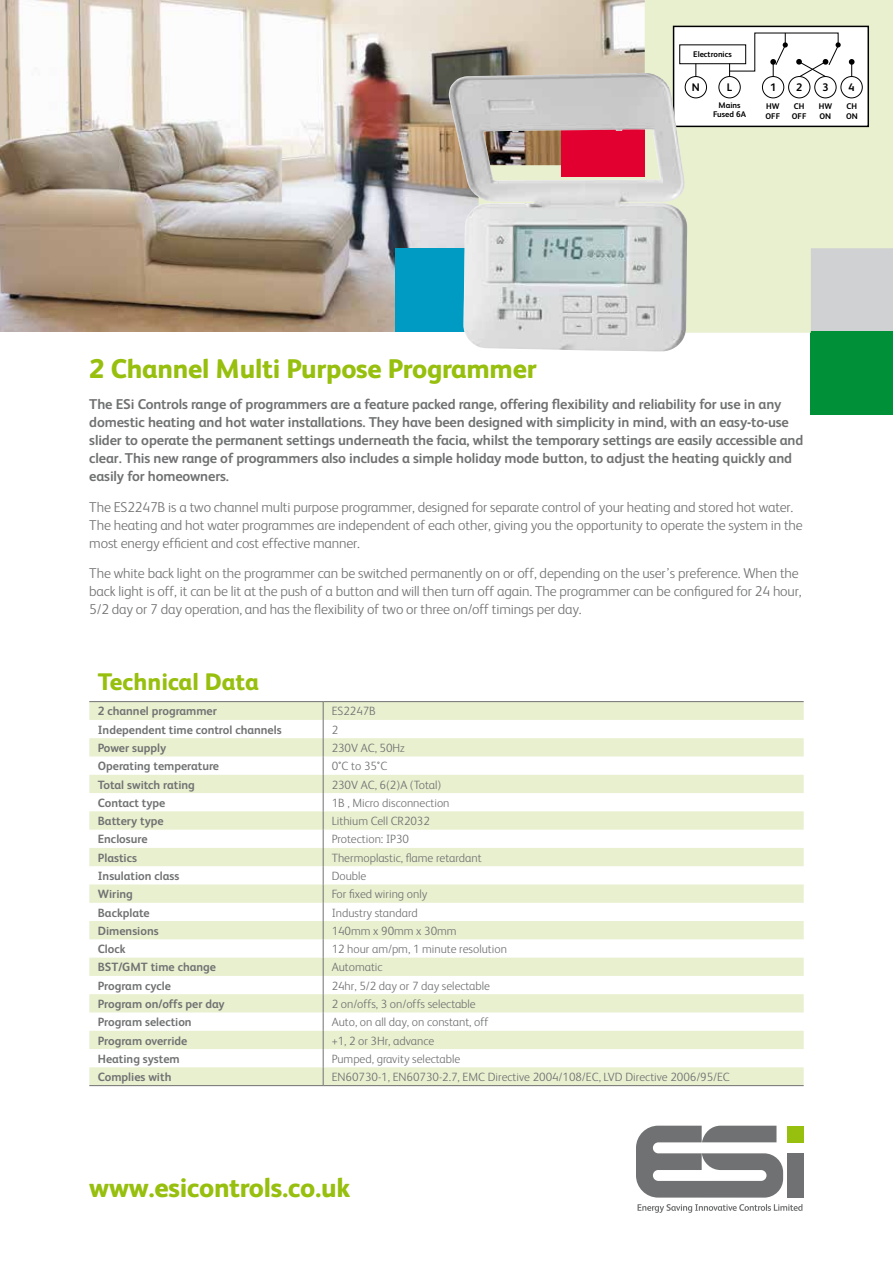
<style>
.page{position:relative;width:893px;height:1263px;background:#fff}
.page>*{position:absolute;margin:0;border:0;box-sizing:border-box;transform-origin:0 0}
.t1{font:800 27px "FS Albert";letter-spacing:-.01em;color:#97bf0d}
.t2{font:800 24px "FS Albert";color:#97bf0d}
.t3{font:300 14.25px/18px "FS Albert";letter-spacing:-.01em;color:#707172}
.t4{font:700 14.25px/18px "FS Albert";letter-spacing:-.01em;color:#707172}
.t5{font:300 12px "FS Albert";color:#707172}
.t6{font:700 12px "FS Albert";color:#707172}
.t7{font:700 10.95px "FS Albert";color:#000}
.t8{font:700 8.25px/9.9px "FS Albert";color:#000}
.s1{font-weight:400}
</style>
<div class="page">
<img style="left:0;top:0;width:479px;height:331px">
<div style="left:396px;top:248px;width:83px;height:83px;background:#009bc2"></div>
<div style="left:811px;top:331px;width:82px;height:83px;background:#009037"></div>
<svg style="left:479px;top:0;width:414px;height:333px;fill:#e8f0cf"></svg>
<svg style="left:89px;top:702px;width:715px;height:383px"></svg>
<svg style="left:323px;top:702px;width:1px;height:383px"></svg>
<hr style="left:89px;top:701px;width:234px;height:1px;background:#707172">
<hr style="left:323px;top:701px;width:481px;height:1px;background:#707172">
<hr style="left:89px;top:1085px;width:234px;height:1px;background:#707172">
<hr style="left:323px;top:1085px;width:481px;height:1px;background:#707172">
<div style="left:787px;top:1126px;width:17px;height:16px;background:#97bf0d"></div>
<div style="left:787px;top:1153px;width:17px;height:44px;background:#707172"></div>
<svg style="left:636px;top:1126px;width:147px;height:71px"></svg>
<svg style="left:637px;top:1204px;width:165px;height:9px"></svg>
<div style="left:674px;top:26px;width:194px;height:100px;background:#fff"></div>
<div style="left:673px;top:26px;width:196px;height:101px;border:1px solid #000"></div>
<div style="left:685px;top:76px;width:22px;height:22px;border:1px solid #000;border-radius:50%"></div>
<div style="left:718px;top:76px;width:23px;height:22px;border:1px solid #000;border-radius:50%"></div>
<div style="left:762px;top:76px;width:22px;height:22px;border:1px solid #000;border-radius:50%"></div>
<div style="left:788px;top:76px;width:22px;height:22px;border:1px solid #000;border-radius:50%"></div>
<div style="left:814px;top:76px;width:23px;height:22px;border:1px solid #000;border-radius:50%"></div>
<div style="left:840px;top:76px;width:23px;height:22px;border:1px solid #000;border-radius:50%"></div>
<div style="left:679px;top:44px;width:67px;height:20px;border:1px solid #000"></div>
<svg style="left:849px;top:59px;width:5px;height:18px"></svg>
<svg style="left:695px;top:64px;width:1px;height:13px"></svg>
<svg style="left:729px;top:32px;width:112px;height:46px"></svg>
<img style="left:449px;top:73px;width:239px;height:278px">
<p class="t8" style="left:693px;top:49px;width:40px">Electronics</p>
<p class="t7" style="left:796px;top:80px;width:8px">2</p>
<p class="t7" style="left:822px;top:80px;width:8px">3</p>
<p class="t7" style="left:848px;top:80px;width:8px">4</p>
<p class="t7" style="left:692px;top:80px;width:9px">N</p>
<p class="t7" style="left:727px;top:80px;width:7px">L</p>
<p class="t7" style="left:770px;top:80px;width:8px">1</p>
<p class="t8" style="left:713px;top:99px;width:34px;text-align:center">Mains<br>Fused 6A</p>
<p class="t8" style="left:765px;top:101px;width:16px">HW<br>OFF</p>
<p class="t8" style="left:792px;top:101px;width:16px">CH<br>OFF</p>
<p class="t8" style="left:819px;top:101px;width:15px">HW<br>ON</p>
<p class="t8" style="left:846px;top:101px;width:13px">CH<br>ON</p>
<h1 class="t1" style="left:89px;top:349px;width:449px">2 Channel Multi Purpose Programmer</h1>
<p class="t4" style="left:89px;top:394px;width:716px">The ESi Controls range of programmers are a feature packed range, offering flexibility and reliability for use in any domestic heating and hot water installations. They have been designed with simplicity in mind, with an easy-to-use slider to operate the permanent settings underneath the facia, whilst the temporary settings are easily accessible and clear. This new range of programmers also includes a simple holiday mode button, to adjust the heating quickly and easily for homeowners.</p>
<p class="t3" style="left:89px;top:497px;width:715px">The ES2247B is a two channel multi purpose programmer, designed for separate control of your heating and stored hot water.<br>The heating and hot water programmes are independent of each other, giving you the opportunity to operate the system in the most energy efficient and cost effective manner.</p>
<p class="t3" style="left:89px;top:564px;width:714px">The white back light on the programmer can be switched permanently on or off, depending on the user’s preference. When the back light is off, it can be lit at the push of a button and will then turn off again. The programmer can be configured for 24 hour,<br>5/2 day or 7 day operation, and has the flexibility of two or three on/off timings per day.</p>
<h2 class="t2" style="left:98px;top:665px;width:162px">Technical Data</h2>
<p class="t6" style="left:98px;top:703px;width:121px">2 channel programmer</p>
<p class="t5" style="left:332px;top:703px;width:46px">ES2247B</p>
<p class="t6" style="left:98px;top:721px;width:185px">Independent time control channels</p>
<p class="t5" style="left:332px;top:722px;width:8px">2</p>
<p class="t6" style="left:98px;top:740px;width:70px">Power supply</p>
<p class="t5" style="left:332px;top:740px;width:75px">230V AC, 50Hz</p>
<p class="t6" style="left:98px;top:758px;width:123px">Operating temperature</p>
<p class="t5" style="left:332px;top:758px;width:57px">0<span class="s1">°</span>C to 35<span class="s1">°</span>C</p>
<p class="t6" style="left:98px;top:776px;width:99px">Total switch rating</p>
<p class="t5" style="left:332px;top:776px;width:111px">230V AC, 6(2)A (Total)</p>
<p class="t6" style="left:98px;top:794px;width:69px">Contact type</p>
<p class="t5" style="left:332px;top:795px;width:119px">1B , Micro disconnection</p>
<p class="t6" style="left:98px;top:813px;width:67px">Battery type</p>
<p class="t5" style="left:332px;top:813px;width:100px">Lithium Cell CR2032</p>
<p class="t6" style="left:98px;top:831px;width:51px">Enclosure</p>
<p class="t5" style="left:332px;top:831px;width:79px">Protection: IP30</p>
<p class="t6" style="left:98px;top:849px;width:41px">Plastics</p>
<p class="t5" style="left:332px;top:850px;width:151px">Thermoplastic, flame retardant</p>
<p class="t6" style="left:98px;top:868px;width:83px">Insulation class</p>
<p class="t5" style="left:332px;top:868px;width:36px">Double</p>
<p class="t6" style="left:98px;top:886px;width:37px">Wiring</p>
<p class="t5" style="left:332px;top:886px;width:97px">For fixed wiring only</p>
<p class="t6" style="left:98px;top:904px;width:54px">Backplate</p>
<p class="t5" style="left:332px;top:904px;width:88px">Industry standard</p>
<p class="t6" style="left:98px;top:922px;width:62px">Dimensions</p>
<p class="t5" style="left:332px;top:923px;width:126px">140mm x 90mm x 30mm</p>
<p class="t6" style="left:98px;top:941px;width:29px">Clock</p>
<p class="t5" style="left:332px;top:941px;width:177px">12 hour am/pm, 1 minute resolution</p>
<p class="t6" style="left:98px;top:959px;width:120px">BST/GMT time change</p>
<p class="t5" style="left:332px;top:959px;width:52px">Automatic</p>
<p class="t6" style="left:98px;top:977px;width:75px">Program cycle</p>
<p class="t5" style="left:332px;top:978px;width:160px">24hr, 5/2 day or 7 day selectable</p>
<p class="t6" style="left:98px;top:996px;width:128px">Program on/offs per day</p>
<p class="t5" style="left:332px;top:996px;width:146px">2 on/offs, 3 on/offs selectable</p>
<p class="t6" style="left:98px;top:1014px;width:95px">Program selection</p>
<p class="t5" style="left:332px;top:1014px;width:158px">Auto, on all day, on constant, off</p>
<p class="t6" style="left:98px;top:1032px;width:91px">Program override</p>
<p class="t5" style="left:332px;top:1033px;width:104px">+1, 2 or 3Hr, advance</p>
<p class="t6" style="left:98px;top:1051px;width:83px">Heating system</p>
<p class="t5" style="left:332px;top:1051px;width:130px">Pumped, gravity selectable</p>
<p class="t6" style="left:98px;top:1069px;width:75px">Complies with</p>
<p class="t5" style="left:332px;top:1069px;width:400px">EN60730-1, EN60730-2.7, EMC Directive 2004/108/EC, LVD Directive 2006/95/EC</p>
<h1 class="t1" style="left:89px;top:1168px;width:263px">www.esicontrols.co.uk</h1>
</div>
